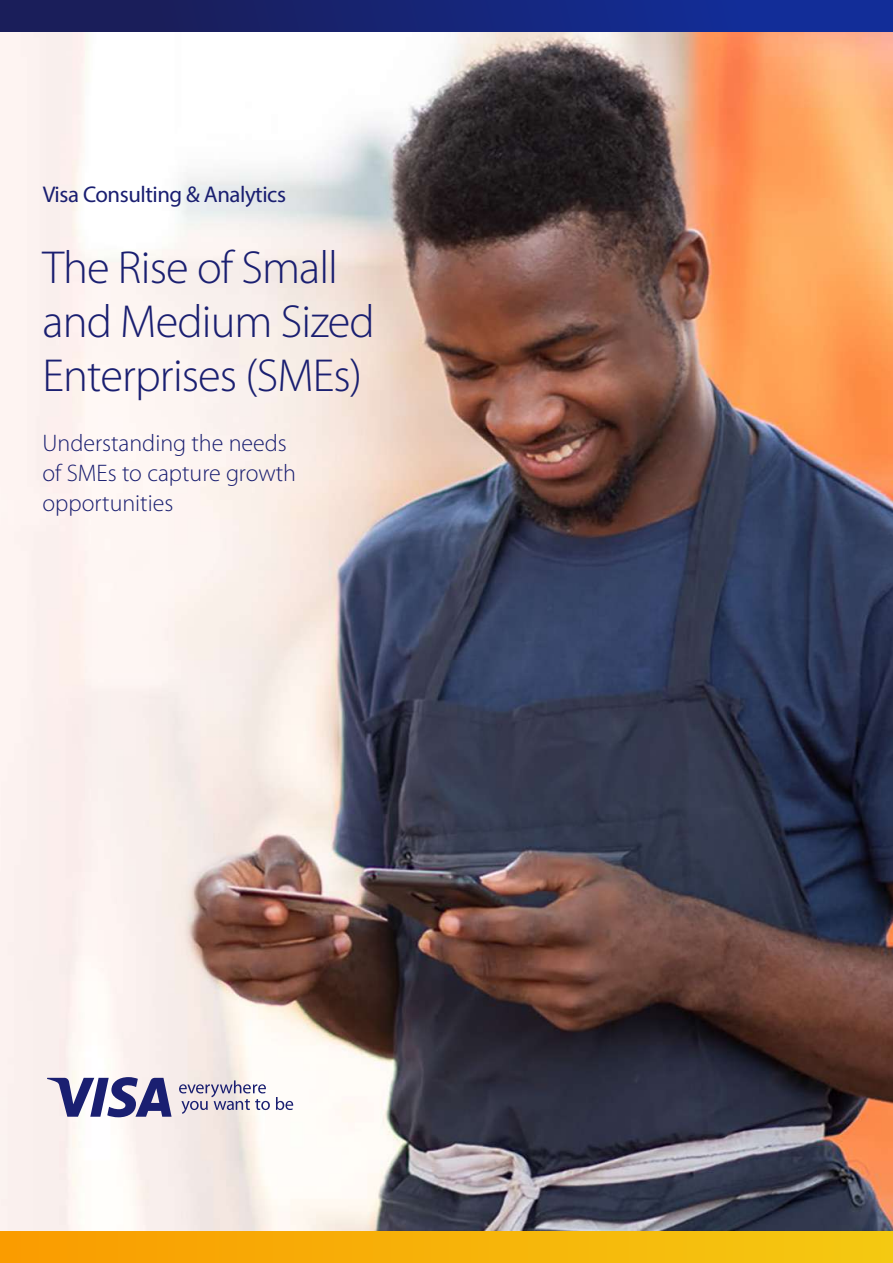
<style>
.page{position:relative;width:893px;height:1263px;background:#fff}
.page>*{position:absolute;margin:0;border:0;box-sizing:border-box;transform-origin:0 0}
.t1{font:300 46.5px/54px "Myriad Pro";letter-spacing:-.02em;color:#1a1f71}
.t2{font:300 24px/30px "Myriad Pro";color:#1a1f71}
.t3{font:22.8px "Myriad Pro";letter-spacing:-.02em;color:#1a1f71}
</style>
<div class="page">
<img style="left:0;top:32px;width:893px;height:1199px">
<div style="left:0;top:0;width:893px;height:32px;background:linear-gradient(to right,#1b1c51,#112fa1)"></div>
<div style="left:0;top:1231px;width:893px;height:32px;background:linear-gradient(to right,#fa9c00,#f4c912)"></div>
<svg style="left:47px;top:1077px;width:125px;height:40px"></svg>
<svg style="left:276px;top:1097px;width:17px;height:13px"></svg>
<svg style="left:179px;top:1080px;width:91px;height:34px"></svg>
<p class="t3" style="left:43px;top:180px;width:245px">Visa Consulting &amp; Analytics</p>
<h1 class="t1" style="left:43px;top:240px;width:334px">The Rise of Small and Medium Sized<br>Enterprises (SMEs)</h1>
<p class="t2" style="left:43px;top:428px;width:255px">Understanding the needs of SMEs to capture growth opportunities</p>
</div>
